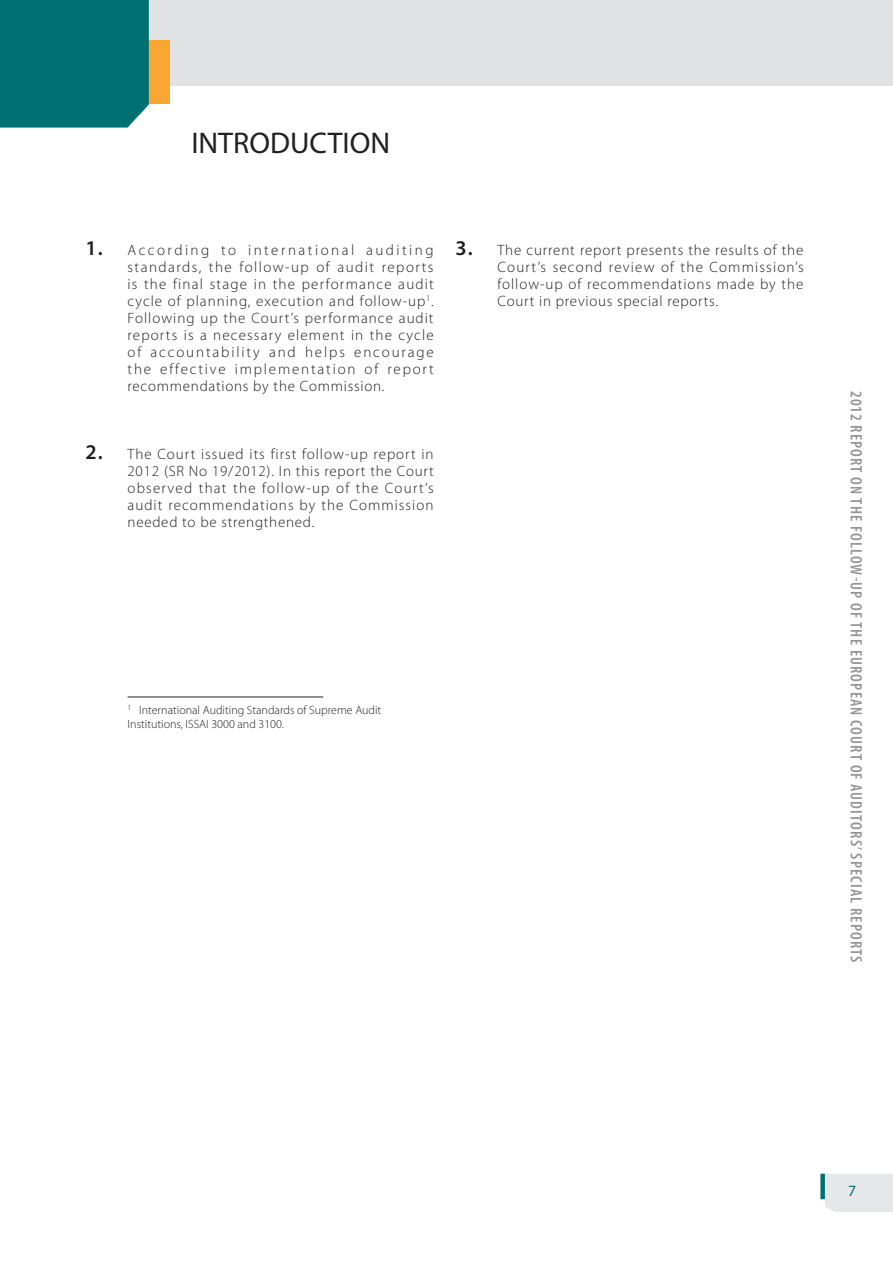
<style>
.page{position:relative;width:893px;height:1263px;background:#fff}
.page>*{position:absolute;margin:0;border:0;box-sizing:border-box;transform-origin:0 0}
.E_01_-_CHAP_TITRE_CH{font:30px "Myriad Pro";color:#231f20}
.t1{font:600 condensed 16.5px "Myriad Pro";letter-spacing:.07em;color:#939598}
.t2{font:15.75px "Myriad Pro";color:#017072}
.E_05_-_CHAP__1__TEXT{font:300 15px/17px "Myriad Pro";letter-spacing:.05em;color:#231f20;text-align:justify}
.E_11_-_CHAP__FOOTNOT{font:300 12px/13.5px "Myriad Pro";color:#231f20}
.s1{font-weight:600;font-size:21px}
</style>
<div class="page">
<div style="left:820px;top:1174px;width:5px;height:25px;background:#017072"></div>
<div style="left:823px;top:1173px;width:70px;height:39px;background:#e6e7e9"></div>
<div style="left:0;top:0;width:893px;height:85px;background:#e1e2e4"></div>
<div style="left:149px;top:40px;width:21px;height:64px;background:#faa633"></div>
<div style="left:0;top:0;width:149px;height:128px;background:#017072"></div>
<hr style="left:128px;top:697px;width:195px;height:1px;background:#231f20">
<p class="E_01_-_CHAP_TITRE_CH" style="left:191px;top:125px;width:200px">INTRODUCTION</p>
<p class="E_05_-_CHAP__1__TEXT" style="left:128px;top:242px;width:308px;text-indent:-42px"><span class="s1">1.</span> According to international auditing standards, the follow‑up of audit reports is the final stage in the performance audit cycle of planning, execution and follow‑up<sup>1</sup>.<br>Following up the Court’s performance audit reports is a necessary element in the cycle of accountability and helps encourage the effective implementation of report recommendations by the Commission.</p>
<p class="E_05_-_CHAP__1__TEXT" style="left:128px;top:446px;width:308px;text-indent:-42px"><span class="s1">2.</span> The Court issued its first follow‑up report in 2012 (SR No 19/2012). In this report the Court observed that the follow‑up of the Court’s audit recommendations by the Commission needed to be strengthened.</p>
<p class="E_05_-_CHAP__1__TEXT" style="left:497px;top:242px;width:308px;text-indent:-42px"><span class="s1">3.</span> The current report presents the results of the Court’s second review of the Commission’s follow‑up of recommendations made by the Court in previous special reports.</p>
<p class="E_11_-_CHAP__FOOTNOT" style="left:128px;top:704px;width:255px"><sup>1</sup> International Auditing Standards of Supreme Audit<br>Institutions, ISSAI 3000 and 3100.</p>
<p class="t1" style="left:865px;top:391px;width:573px;rotate:90deg">2012 REPORT ON THE FOLLOW-UP OF THE EUROPEAN COURT OF AUDITORS’ SPECIAL REPORTS</p>
<p class="t2" style="left:848px;top:1180px;width:10px">7</p>
</div>
